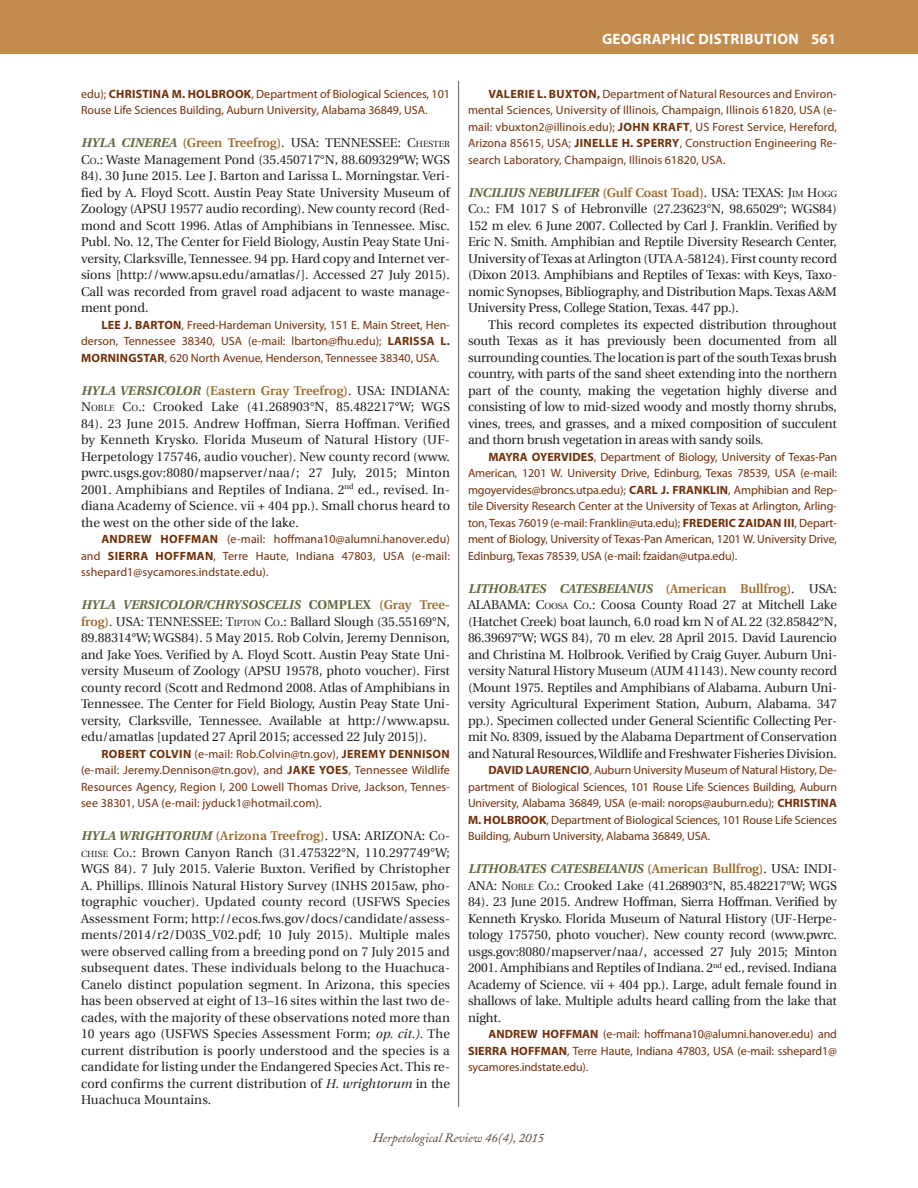
<style>
.page{position:relative;width:918px;height:1188px;background:#fff}
.page>*{position:absolute;margin:0;border:0;box-sizing:border-box;transform-origin:0 0}
.t1{font:700 15px "Myriad Pro";letter-spacing:.02em;color:#fff}
.Geo_Dist_nested_para{font:12.75px/16.5px "Utopia";letter-spacing:-.01em;color:#231f20;text-align:justify}
.t2{font:italic 12.75px "Adobe Caslon";color:#504137}
.Geo_Dist_authors{font:12px/16.5px "Myriad Pro";color:#712e09;text-align:justify}
.s1{font-weight:700}
.s2{font-weight:700;font-style:italic;color:#63673c}
.s3{font-weight:600;color:#9a6a2c}
.s4{font-style:inherit}
.s5{font-size:8.85px}
.s6{font-weight:700;color:#63673c}
.s7{font-style:italic}
</style>
<div class="page">
<hr style="left:458px;top:81px;width:1px;height:1026px;background:#5e5e5c">
<div style="left:0;top:0;width:918px;height:54px;background:#c48b4e"></div>
<p class="t1" style="left:602px;top:29px;width:236px">GEOGRAPHIC DISTRIBUTION 561</p>
<p class="Geo_Dist_authors" style="left:81px;top:85px;width:371px">edu); <span class="s1">CHRISTINA M. HOLBROOK</span>, Department of Biological Sciences, 101<br>Rouse Life Sciences Building, Auburn University, Alabama 36849, USA.</p>
<p class="Geo_Dist_nested_para" style="left:81px;top:135px;width:371px"><span class="s2">HYLA CINEREA</span> <span class="s3">(Green Treefrog)</span>. USA: TENNESSEE: <span class="s4">C</span><span class="s5">HESTER </span><span class="s4">C</span><span class="s5">O</span>.: Waste Management Pond (35.450717°N, 88.609329<span class="s1">°</span>W; WGS 84). 30 June 2015. Lee J. Barton and Larissa L. Morningstar. Veri&shy;fied by A. Floyd Scott. Austin Peay State University Museum of Zoology (APSU 19577 audio recording). New county record (Red&shy;mond and Scott 1996. Atlas of Amphibians in Tennessee. Misc.<br>Publ. No. 12, The Center for Field Biology, Austin Peay State Uni&shy;versity, Clarksville, Tennessee. 94 pp. Hard copy and Internet ver&shy;sions [http://www.apsu.edu/amatlas/]. Accessed 27 July 2015).<br>Call was recorded from gravel road adjacent to waste manage&shy;ment pond.</p>
<p class="Geo_Dist_authors" style="left:81px;top:316px;width:370px;text-indent:20px"><span class="s1">LEE J. BARTON</span>, Freed-Hardeman University, 151 E. Main Street, Hen&shy;derson, Tennessee 38340, USA (e-mail: lbarton@fhu.edu); <span class="s1">LARISSA L.<br>MORNINGSTAR</span>, 620 North Avenue, Henderson, Tennessee 38340, USA.</p>
<p class="Geo_Dist_nested_para" style="left:81px;top:382px;width:371px"><span class="s2">HYLA VERSICOLOR</span> <span class="s3">(Eastern Gray Treefrog)</span>. USA: INDIANA:<br><span class="s4">N</span><span class="s5">OBLE</span> <span class="s4">C</span><span class="s5">O</span><span class="s4">.:</span> Crooked Lake (41.268903°N, 85.482217°W; WGS 84). 23 June 2015. Andrew Hoffman, Sierra Hoffman. Verified by Kenneth Krysko. Florida Museum of Natural History (UF-Herpetology 175746, audio voucher). New county record (www. pwrc.usgs.gov:8080/mapserver/naa/; 27 July, 2015; Minton 2001. Amphibians and Reptiles of Indiana. 2<sup>nd</sup> ed., revised. In&shy;diana Academy of Science. vii + 404 pp.). Small chorus heard to the west on the other side of the lake.</p>
<p class="Geo_Dist_authors" style="left:81px;top:531px;width:371px;text-indent:20px"><span class="s1">ANDREW HOFFMAN</span> (e-mail: hoffmana10@alumni.hanover.edu) and <span class="s1">SIERRA HOFFMAN</span>, Terre Haute, Indiana 47803, USA (e-mail: sshepard1@sycamores.indstate.edu).</p>
<p class="Geo_Dist_nested_para" style="left:81px;top:597px;width:371px"><span class="s2">HYLA VERSICOLOR/CHRYSOSCELIS</span> <span class="s6">COMPLEX</span> <span class="s3">(Gray Tree&shy;frog)</span>. USA: TENNESSEE: <span class="s4">T</span><span class="s5">IPTON</span> <span class="s4">C</span><span class="s5">O</span><span class="s4">.:</span> Ballard Slough (35.55169°N, 89.88314°W; WGS84). 5 May 2015. Rob Colvin, Jeremy Dennison, and Jake Yoes. Verified by A. Floyd Scott. Austin Peay State Uni&shy;versity Museum of Zoology (APSU 19578, photo voucher). First county record (Scott and Redmond 2008. Atlas of Amphibians in Tennessee. The Center for Field Biology, Austin Peay State Uni&shy;versity, Clarksville, Tennessee. Available at http://www.apsu. edu/amatlas [updated 27 April 2015; accessed 22 July 2015]).</p>
<p class="Geo_Dist_authors" style="left:81px;top:745px;width:370px;text-indent:20px"><span class="s1">ROBERT COLVIN</span> (e-mail: Rob.Colvin@tn.gov), <span class="s1">JEREMY DENNISON </span>(e-mail: Jeremy.Dennison@tn.gov), and <span class="s1">JAKE YOES</span>, Tennessee Wildlife Resources Agency, Region I, 200 Lowell Thomas Drive, Jackson, Tennes&shy;see 38301, USA (e-mail: jyduck1@hotmail.com).</p>
<p class="Geo_Dist_nested_para" style="left:81px;top:828px;width:371px"><span class="s2">HYLA WRIGHTORUM</span> <span class="s3">(Arizona Treefrog)</span>. USA: ARIZONA: <span class="s4">C</span><span class="s5">O</span><span class="s4">-</span><span class="s5">CHISE</span> <span class="s4">C</span><span class="s5">O</span>.: Brown Canyon Ranch (31.475322°N, 110.297749°W; WGS 84). 7 July 2015. Valerie Buxton. Verified by Christopher A. Phillips. Illinois Natural History Survey (INHS 2015aw, pho&shy;tographic voucher). Updated county record (USFWS Species Assessment Form; http://ecos.fws.gov/docs/candidate/assess&shy;ments/2014/r2/D03S_V02.pdf; 10 July 2015). Multiple males were observed calling from a breeding pond on 7 July 2015 and subsequent dates. These individuals belong to the Huachuca-Canelo distinct population segment. In Arizona, this species has been observed at eight of 13–16 sites within the last two de&shy;cades, with the majority of these observations noted more than 10 years ago (USFWS Species Assessment Form; <span class="s7">op. cit.).</span> The current distribution is poorly understood and the species is a candidate for listing under the Endangered Species Act. This re&shy;cord confirms the current distribution of <span class="s7">H. wrightorum</span> in the Huachuca Mountains.</p>
<p class="Geo_Dist_authors" style="left:468px;top:85px;width:371px;text-indent:20px"><span class="s1">VALERIE L. BUXTON,</span> Department of Natural Resources and Environ&shy;mental Sciences, University of Illinois, Champaign, Illinois 61820, USA (e&shy;mail: vbuxton2@illinois.edu); <span class="s1">JOHN KRAFT</span>, US Forest Service, Hereford, Arizona 85615, USA; <span class="s1">JINELLE H. SPERRY</span>, Construction Engineering Re&shy;search Laboratory, Champaign, Illinois 61820, USA.</p>
<p class="Geo_Dist_nested_para" style="left:468px;top:184px;width:371px"><span class="s2">INCILIUS NEBULIFER</span> <span class="s3">(Gulf Coast Toad)</span>. USA: TEXAS: <span class="s4">J</span><span class="s5">IM</span> <span class="s4">H</span><span class="s5">OGG </span><span class="s4">C</span><span class="s5">O</span>.: FM 1017 S of Hebronville (27.23623°N, 98.65029°; WGS84)<br>152 m elev. 6 June 2007. Collected by Carl J. Franklin. Verified by Eric N. Smith. Amphibian and Reptile Diversity Research Center, University of Texas at Arlington (UTA A-58124). First county record (Dixon 2013. Amphibians and Reptiles of Texas: with Keys, Taxo&shy;nomic Synopses, Bibliography, and Distribution Maps. Texas A&amp;M University Press, College Station, Texas. 447 pp.).</p>
<p class="Geo_Dist_nested_para" style="left:468px;top:316px;width:371px;text-indent:20px">This record completes its expected distribution throughout south Texas as it has previously been documented from all surrounding counties. The location is part of the south Texas brush country, with parts of the sand sheet extending into the northern part of the county, making the vegetation highly diverse and consisting of low to mid-sized woody and mostly thorny shrubs, vines, trees, and grasses, and a mixed composition of succulent and thorn brush vegetation in areas with sandy soils.</p>
<p class="Geo_Dist_authors" style="left:468px;top:448px;width:371px;text-indent:20px"><span class="s1">MAYRA OYERVIDES</span>, Department of Biology, University of Texas-Pan American, 1201 W. University Drive, Edinburg, Texas 78539, USA (e-mail: mgoyervides@broncs.utpa.edu); <span class="s1">CARL J. FRANKLIN</span>, Amphibian and Rep&shy;tile Diversity Research Center at the University of Texas at Arlington, Arling&shy;ton, Texas 76019 (e-mail: Franklin@uta.edu); <span class="s1">FREDERIC ZAIDAN III</span>, Depart&shy;ment of Biology, University of Texas-Pan American, 1201 W. University Drive, Edinburg, Texas 78539, USA (e-mail: fzaidan@utpa.edu).</p>
<p class="Geo_Dist_nested_para" style="left:468px;top:580px;width:371px"><span class="s2">LITHOBATES CATESBEIANUS</span> <span class="s3">(American Bullfrog)</span>. USA:<br>ALABAMA: <span class="s4">C</span><span class="s5">OOSA</span> <span class="s4">C</span><span class="s5">O</span>.: Coosa County Road 27 at Mitchell Lake (Hatchet Creek) boat launch, 6.0 road km N of AL 22 (32.85842°N, 86.39697°W; WGS 84), 70 m elev. 28 April 2015. David Laurencio and Christina M. Holbrook. Verified by Craig Guyer. Auburn Uni&shy;versity Natural History Museum (AUM 41143). New county record (Mount 1975. Reptiles and Amphibians of Alabama. Auburn Uni&shy;versity Agricultural Experiment Station, Auburn, Alabama. 347 pp.). Specimen collected under General Scientific Collecting Per&shy;mit No. 8309, issued by the Alabama Department of Conservation and Natural Resources, Wildlife and Freshwater Fisheries Division.</p>
<p class="Geo_Dist_authors" style="left:468px;top:762px;width:371px;text-indent:20px"><span class="s1">DAVID LAURENCIO</span>, Auburn University Museum of Natural History, De&shy;partment of Biological Sciences, 101 Rouse Life Sciences Building, Auburn University, Alabama 36849, USA (e-mail: norops@auburn.edu); <span class="s1">CHRISTINA M. HOLBROOK</span>, Department of Biological Sciences, 101 Rouse Life Sciences Building, Auburn University, Alabama 36849, USA.</p>
<p class="Geo_Dist_nested_para" style="left:468px;top:861px;width:371px"><span class="s2">LITHOBATES CATESBEIANUS</span> <span class="s3">(American Bullfrog)</span>. USA: INDI-ANA: <span class="s4">N</span><span class="s5">OBLE</span> <span class="s4">C</span><span class="s5">O</span><span class="s4">.:</span> Crooked Lake (41.268903°N, 85.482217°W; WGS 84). 23 June 2015. Andrew Hoffman, Sierra Hoffman. Verified by Kenneth Krysko. Florida Museum of Natural History (UF-Herpe&shy;tology 175750, photo voucher). New county record (www.pwrc. usgs.gov:8080/mapserver/naa/, accessed 27 July 2015; Minton 2001. Amphibians and Reptiles of Indiana. 2<sup>nd</sup> ed., revised. Indiana Academy of Science. vii + 404 pp.). Large, adult female found in shallows of lake. Multiple adults heard calling from the lake that night.</p>
<p class="Geo_Dist_authors" style="left:468px;top:1026px;width:371px;text-indent:20px"><span class="s1">ANDREW HOFFMAN</span> (e-mail: hoffmana10@alumni.hanover.edu) and <span class="s1">SIERRA HOFFMAN</span>, Terre Haute, Indiana 47803, USA (e-mail: sshepard1@ sycamores.indstate.edu).</p>
<p class="t2" style="left:373px;top:1131px;width:173px">Herpetological Review 46(4), 2015</p>
</div>
